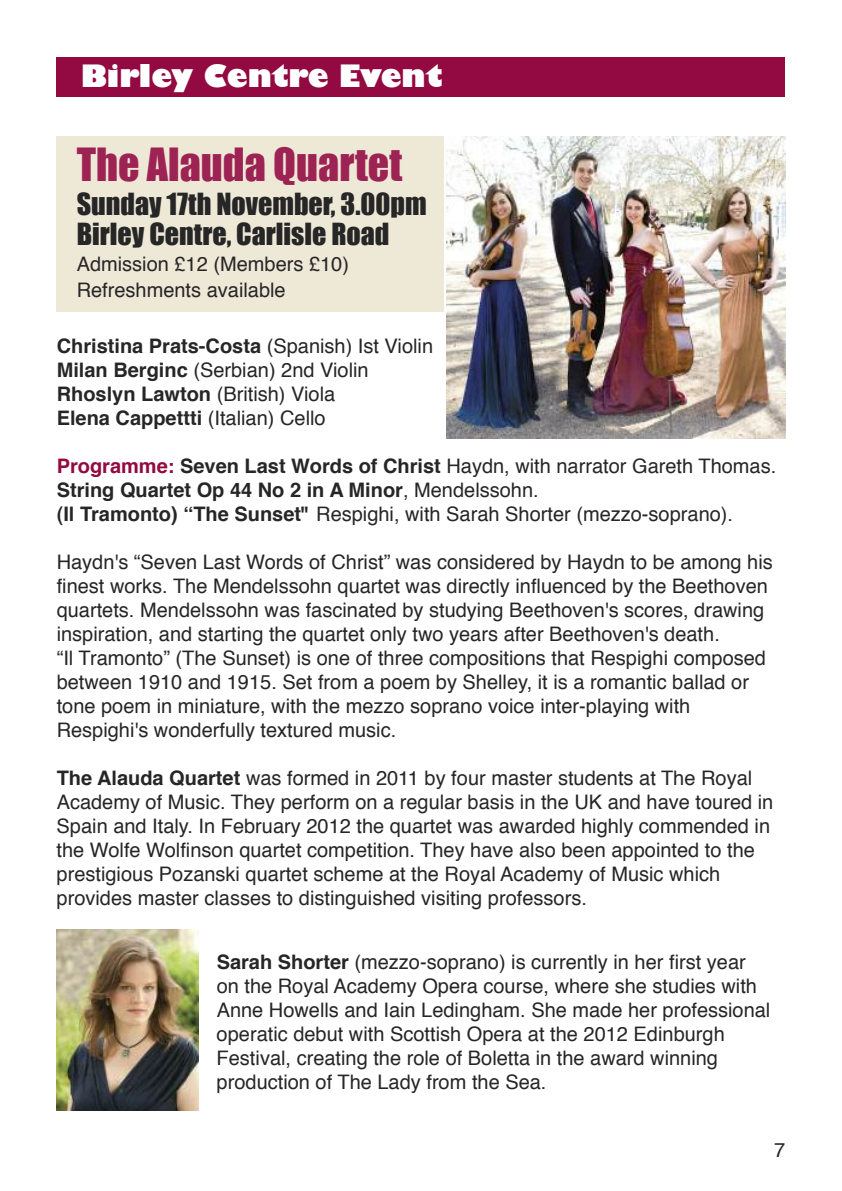
<style>
.page{position:relative;width:842px;height:1191px;background:#fff}
.page>*{position:absolute;margin:0;border:0;box-sizing:border-box;transform-origin:0 0}
.t1{font:42px "Impact";color:#9d2354}
.t2{font:800 30px "Gill Sans";color:#fff}
.t3{font:28px/30px "Impact";color:#272627}
.t4{font:20px/24px "Helvetica";color:#272627}
.s1{font-weight:700}
.s2{font-weight:700;color:#920a41}
</style>
<div class="page">
<img style="left:446px;top:136px;width:339px;height:302px">
<div style="left:57px;top:136px;width:387px;height:176px;background:#eee8d7"></div>
<img style="left:57px;top:929px;width:142px;height:181px">
<div style="left:57px;top:57px;width:728px;height:39px;background:#920a41"></div>
<h2 class="t2" style="left:81px;top:58px;width:363px">Birley Centre Event</h2>
<h1 class="t1" style="left:77px;top:139px;width:327px">The Alauda Quartet</h1>
<h3 class="t3" style="left:77px;top:189px;width:352px">Sunday 17th November, 3.00pm<br>Birley Centre, Carlisle Road</h3>
<p class="t4" style="left:77px;top:253px;width:274px;line-height:26px">Admission £12 (Members £10)<br>Refreshments available</p>
<p class="t4" style="left:57px;top:335px;width:378px"><span class="s1">Christina Prats-Costa</span> (Spanish) Ist Violin <span class="s1">Milan Berginc</span> (Serbian) 2nd Violin <span class="s1">Rhoslyn Lawton</span> (British) Viola<br><span class="s1">Elena Cappettti</span> (Italian) Cello</p>
<p class="t4" style="left:57px;top:455px;width:721px"><span class="s2">Programme:</span> <span class="s1">Seven Last Words of Christ</span> Haydn, with narrator Gareth Thomas.<br><span class="s1">String Quartet Op 44 No 2 in A Minor</span>, Mendelssohn.<br><span class="s1">(Il Tramonto) “The Sunset"</span> Respighi, with Sarah Shorter (mezzo-soprano).</p>
<p class="t4" style="left:57px;top:551px;width:718px">Haydn's “Seven Last Words of Christ” was considered by Haydn to be among his finest works. The Mendelssohn quartet was directly influenced by the Beethoven quartets. Mendelssohn was fascinated by studying Beethoven's scores, drawing inspiration, and starting the quartet only two years after Beethoven's death.<br>“Il Tramonto” (The Sunset) is one of three compositions that Respighi composed between 1910 and 1915. Set from a poem by Shelley, it is a romantic ballad or tone poem in miniature, with the mezzo soprano voice inter-playing with Respighi's wonderfully textured music.</p>
<p class="t4" style="left:57px;top:767px;width:718px"><span class="s1">The Alauda Quartet</span> was formed in 2011 by four master students at The Royal Academy of Music. They perform on a regular basis in the UK and have toured in Spain and Italy. In February 2012 the quartet was awarded highly commended in the Wolfe Wolfinson quartet competition. They have also been appointed to the prestigious Pozanski quartet scheme at the Royal Academy of Music which provides master classes to distinguished visiting professors.</p>
<p class="t4" style="left:217px;top:951px;width:555px"><span class="s1">Sarah Shorter</span> (mezzo-soprano) is currently in her first year on the Royal Academy Opera course, where she studies with Anne Howells and Iain Ledingham. She made her professional operatic debut with Scottish Opera at the 2012 Edinburgh Festival, creating the role of Boletta in the award winning production of The Lady from the Sea.</p>
<p class="t4" style="left:774px;top:1139px;width:13px">7</p>
</div>
